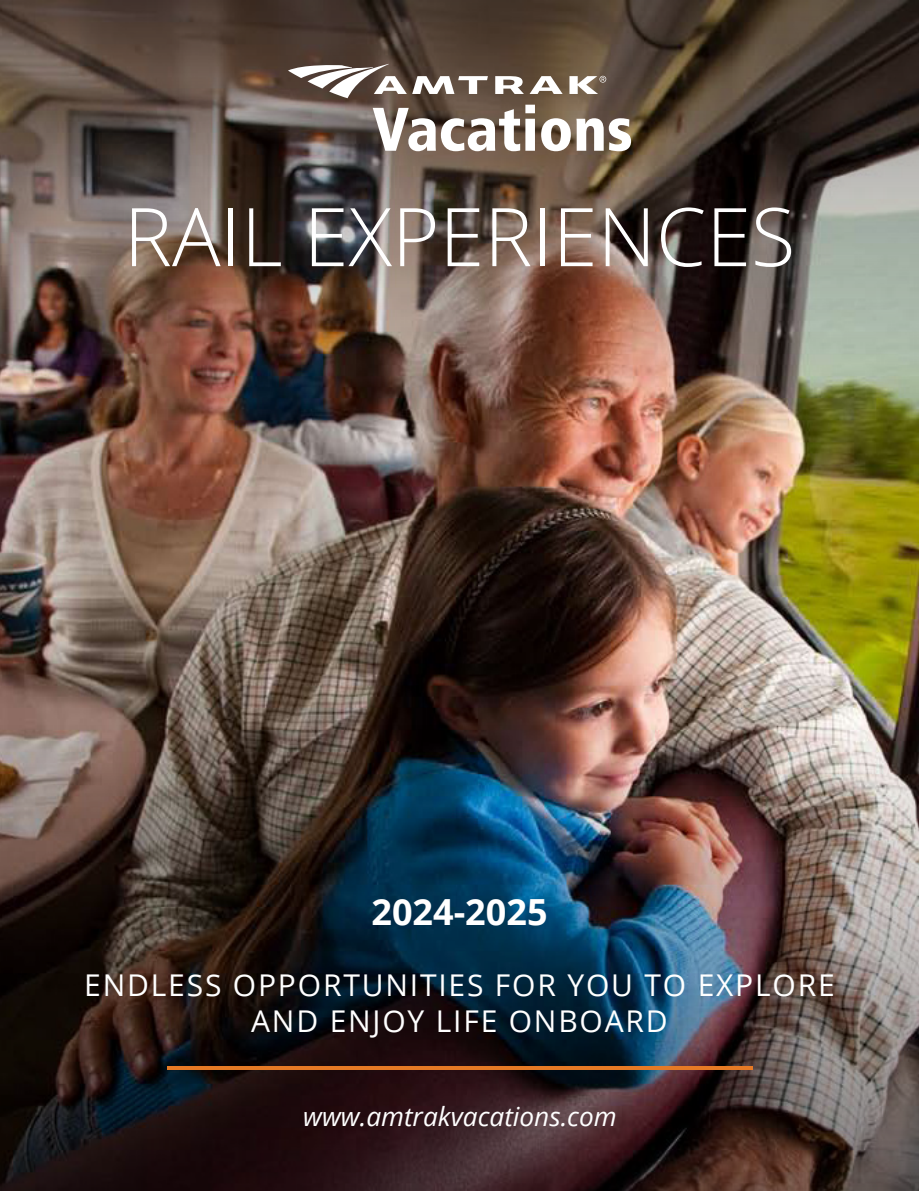
<style>
.page{position:relative;width:919px;height:1191px;background:#fff}
.page>*{position:absolute;margin:0;border:0;box-sizing:border-box;transform-origin:0 0}
.t1{font:300 81px "Open Sans";color:#fff}
.t2{font:700 36px "Open Sans";color:#fff}
.t3{font:30px/36px "Open Sans";letter-spacing:.06em;color:#fff;text-align:center}
.t4{font:italic 26.25px "Open Sans";color:#fff}
</style>
<div class="page">
<img style="left:0;top:423px;width:918px;height:302px">
<img style="left:0;top:930px;width:616px;height:261px">
<img style="left:616px;top:725px;width:302px;height:466px">
<img style="left:0;top:725px;width:618px;height:205px">
<img style="left:302px;top:0;width:616px;height:218px">
<img style="left:0;top:0;width:302px;height:423px">
<img style="left:300px;top:218px;width:618px;height:205px">
<svg style="left:495px;top:76px;width:67px;height:18px"></svg>
<svg style="left:288px;top:64px;width:200px;height:34px"></svg>
<svg style="left:569px;top:76px;width:37px;height:18px"></svg>
<svg style="left:372px;top:105px;width:163px;height:46px"></svg>
<svg style="left:541px;top:118px;width:29px;height:33px"></svg>
<svg style="left:576px;top:118px;width:55px;height:33px"></svg>
<hr style="left:167px;top:1066px;width:585px;height:4px;background:#e67a25">
<p class="t1" style="left:124px;top:181px;width:672px">RAIL EXPERIENCES</p>
<p class="t2" style="left:371px;top:886px;width:178px">2024-2025</p>
<p class="t3" style="left:84px;top:966px;width:752px">ENDLESS OPPORTUNITIES FOR YOU TO EXPLORE<br>AND ENJOY LIFE ONBOARD</p>
<p class="t4" style="left:303px;top:1098px;width:315px">www.amtrakvacations.com</p>
</div>
